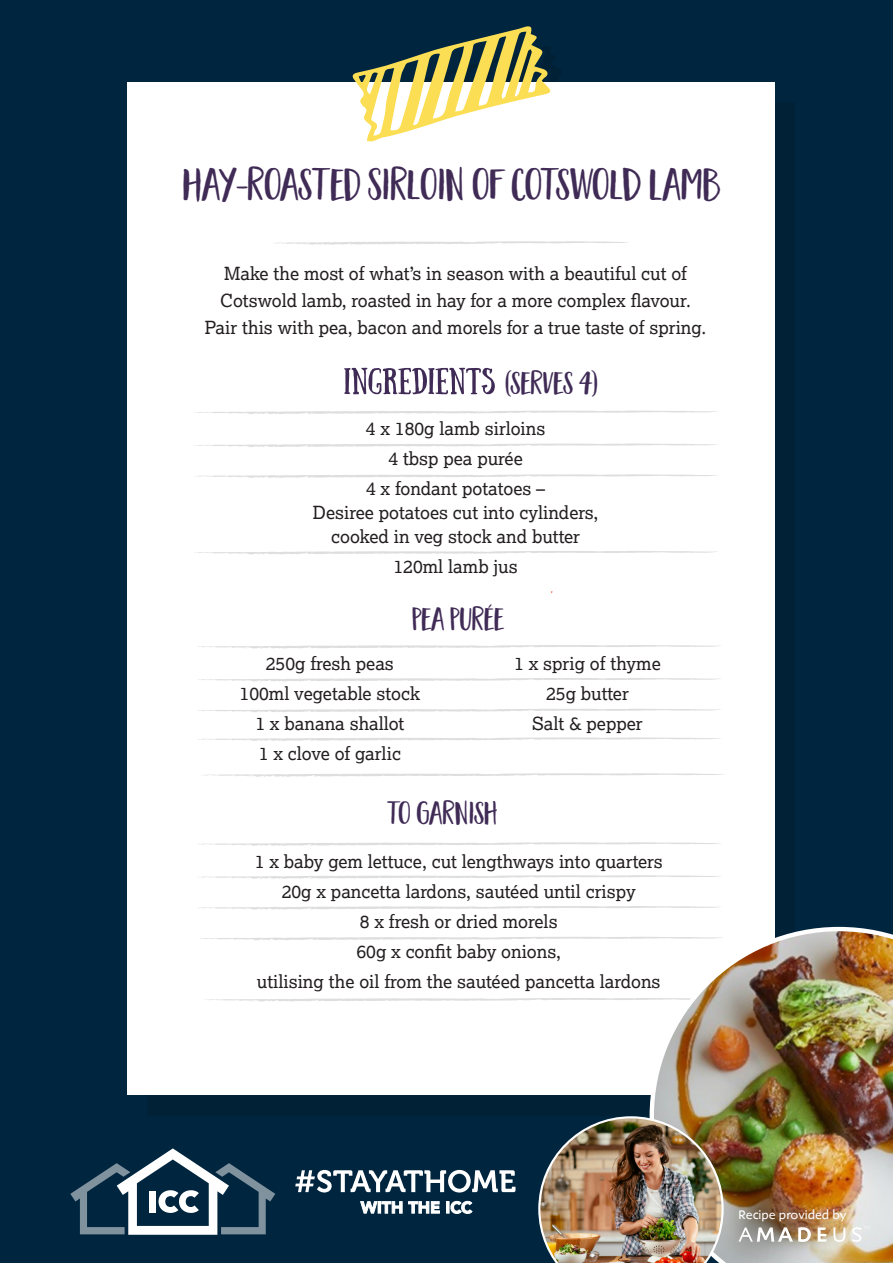
<style>
.page{position:relative;width:893px;height:1263px;background:#00263f}
.page>*{position:absolute;margin:0;border:0;box-sizing:border-box;transform-origin:0 0}
.t1{font:42px "Garden Grown Caps";color:#402b56}
.t2{font:30px "Garden Grown Caps";color:#402b56}
.t3{font:18px/24px "Lexia";color:#231f20;text-align:center}
.t4{font:12.6px "Shinn";color:#fff}
</style>
<div class="page">
<div style="left:128px;top:82px;width:647px;height:1013px;background:#fff"></div>
<svg style="left:352px;top:26px;width:199px;height:116px"></svg>
<svg style="left:198px;top:645px;width:523px;height:3px"></svg>
<svg style="left:201px;top:842px;width:519px;height:4px"></svg>
<svg style="left:195px;top:410px;width:523px;height:4px"></svg>
<svg style="left:276px;top:241px;width:352px;height:4px"></svg>
<svg style="left:198px;top:678px;width:523px;height:3px"></svg>
<svg style="left:195px;top:443px;width:523px;height:4px"></svg>
<svg style="left:198px;top:737px;width:523px;height:4px"></svg>
<svg style="left:200px;top:937px;width:450px;height:3px"></svg>
<svg style="left:195px;top:474px;width:523px;height:4px"></svg>
<svg style="left:195px;top:551px;width:523px;height:4px"></svg>
<svg style="left:198px;top:709px;width:523px;height:3px"></svg>
<svg style="left:198px;top:906px;width:520px;height:4px"></svg>
<svg style="left:201px;top:875px;width:519px;height:4px"></svg>
<svg style="left:344px;top:367px;width:151px;height:28px"></svg>
<svg style="left:70px;top:1148px;width:205px;height:87px"></svg>
<svg style="left:360px;top:1201px;width:80px;height:12px"></svg>
<svg style="left:446px;top:1201px;width:26px;height:13px"></svg>
<svg style="left:295px;top:1170px;width:220px;height:22px"></svg>
<svg style="left:204px;top:773px;width:520px;height:4px"></svg>
<svg style="left:205px;top:998px;width:445px;height:3px"></svg>
<img style="left:650px;top:927px;width:243px;height:336px">
<img style="left:538px;top:1116px;width:186px;height:147px">
<svg style="left:818px;top:1227px;width:9px;height:15px"></svg>
<svg style="left:738px;top:1227px;width:73px;height:15px"></svg>
<svg style="left:833px;top:1227px;width:12px;height:15px"></svg>
<svg style="left:852px;top:1226px;width:17px;height:16px"></svg>
<p class="t1" style="left:184px;top:160px;width:539px">HAY-ROASTED SIRLOIN OF COTSWOLD LAMB</p>
<p class="t3" style="left:205px;top:259px;width:503px;line-height:27px">Make the most of what’s in season with a beautiful cut of<br>Cotswold lamb, roasted in hay for a more complex flavour.<br>Pair this with pea, bacon and morels for a true taste of spring.</p>
<p class="t2" style="left:506px;top:366px;width:95px">(SERVES 4)</p>
<p class="t3" style="left:366px;top:416px;width:181px">4 x 180g lamb sirloins</p>
<p class="t3" style="left:388px;top:446px;width:136px">4 tbsp pea purée</p>
<p class="t3" style="left:313px;top:476px;width:287px">4 x fondant potatoes –<br>Desiree potatoes cut into cylinders, cooked in veg stock and butter</p>
<p class="t3" style="left:394px;top:554px;width:126px">120ml lamb jus</p>
<p class="t2" style="left:413px;top:602px;width:94px">PEA PURÉE</p>
<p class="t3" style="left:266px;top:651px;width:129px">250g fresh peas</p>
<p class="t3" style="left:240px;top:681px;width:182px">100ml vegetable stock</p>
<p class="t3" style="left:255px;top:711px;width:151px">1 x banana shallot</p>
<p class="t3" style="left:259px;top:741px;width:144px">1 x clove of garlic</p>
<p class="t3" style="left:514px;top:651px;width:148px">1 x sprig of thyme</p>
<p class="t3" style="left:546px;top:681px;width:84px">25g butter</p>
<p class="t3" style="left:532px;top:711px;width:112px">Salt &amp; pepper</p>
<p class="t2" style="left:388px;top:796px;width:111px">TO GARNISH</p>
<p class="t3" style="left:255px;top:849px;width:409px">1 x baby gem lettuce, cut lengthways into quarters</p>
<p class="t3" style="left:282px;top:879px;width:355px">20g x pancetta lardons, sautéed until crispy</p>
<p class="t3" style="left:360px;top:909px;width:199px">8 x fresh or dried morels</p>
<p class="t3" style="left:257px;top:936px;width:405px;line-height:30px">60g x confit baby onions,<br>utilising the oil from the sautéed pancetta lardons</p>
<p class="t4" style="left:738px;top:1206px;width:110px">Recipe provided by</p>
</div>
